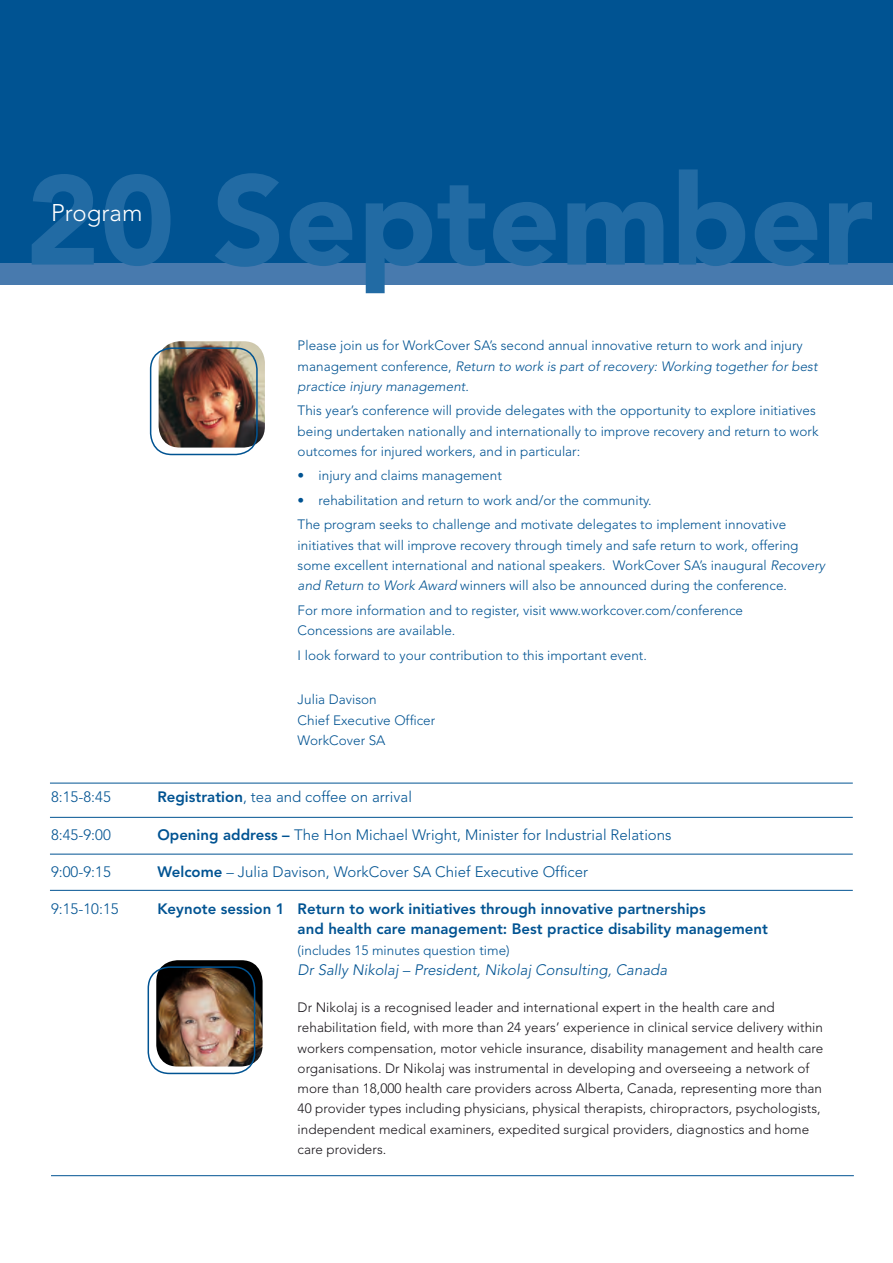
<style>
.page{position:relative;width:893px;height:1263px;background:#fff}
.page>*{position:absolute;margin:0;border:0;box-sizing:border-box;transform-origin:0 0}
.t1{font:900 125.7px "Avenir";color:#226ba4}
.t2{font:300 24px "Avenir";color:#fff}
.t3{font:300 15px "Avenir";color:#005392}
.t4{font:800 15px/20.2px "Avenir";color:#005392}
.t5{font:italic 300 15px "Avenir";color:#005392}
.t6{font:300 13.5px/20.2px "Avenir";color:#005392}
.t7{font:300 13.5px/20.2px "Avenir";color:#1a171c}
.s1{font-style:italic}
.s2{font-weight:800}
</style>
<div class="page">
<div style="left:0;top:0;width:893px;height:276px;background:#005392"></div>
<div style="left:0;top:264px;width:893px;height:21px;background:#487aae"></div>
<hr style="left:50px;top:783px;width:803px;height:1px;background:#005392">
<hr style="left:50px;top:817px;width:803px;height:1px;background:#005392">
<hr style="left:50px;top:854px;width:803px;height:1px;background:#005392">
<hr style="left:50px;top:890px;width:803px;height:1px;background:#005392">
<hr style="left:51px;top:1175px;width:803px;height:1px;background:#005392">
<img style="left:156px;top:960px;width:107px;height:106px;border-radius:21px">
<div style="left:148px;top:966px;width:107px;height:108px;border:2px solid #005392;border-radius:21px"></div>
<img style="left:159px;top:341px;width:106px;height:107px;border-radius:21px">
<div style="left:150px;top:347px;width:108px;height:108px;border:2px solid #005392;border-radius:21px"></div>
<h1 class="t1" style="left:26px;top:145px;width:849px">20 September</h1>
<h2 class="t2" style="left:51px;top:198px;width:93px">Program</h2>
<p class="t6" style="left:298px;top:336px;width:521px">Please join us for WorkCover SA’s second annual innovative return to work and injury management conference, <span class="s1">Return to work is part of recovery: Working together for best practice injury management</span>.</p>
<p class="t6" style="left:298px;top:401px;width:522px">This year’s conference will provide delegates with the opportunity to explore initiatives being undertaken nationally and internationally to improve recovery and return to work outcomes for injured workers, and in particular:</p>
<p class="t6" style="left:298px;top:466px;width:206px">• injury and claims management</p>
<p class="t6" style="left:298px;top:488px;width:490px;line-height:24.5px">• rehabilitation and return to work and/or the community.<br>The program seeks to challenge and motivate delegates to implement innovative</p>
<p class="t6" style="left:298px;top:535px;width:529px">initiatives that will improve recovery through timely and safe return to work, offering some excellent international and national speakers. WorkCover SA’s inaugural <span class="s1">Recovery and Return to Work Award</span> winners will also be announced during the conference.</p>
<p class="t6" style="left:298px;top:600px;width:447px">For more information and to register, visit www.workcover.com/conference<br>Concessions are available.</p>
<p class="t6" style="left:298px;top:645px;width:351px">I look forward to your contribution to this important event.</p>
<p class="t6" style="left:298px;top:689px;width:139px">Julia Davison<br>Chief Executive Officer<br>WorkCover SA</p>
<p class="t3" style="left:51px;top:788px;width:61px">8:15-8:45</p>
<p class="t3" style="left:157px;top:788px;width:256px"><span class="s2">Registration</span>, tea and coffee on arrival</p>
<p class="t3" style="left:51px;top:825px;width:61px">8:45-9:00</p>
<p class="t3" style="left:157px;top:825px;width:516px"><span class="s2">Opening address –</span> The Hon Michael Wright, Minister for Industrial Relations</p>
<p class="t3" style="left:51px;top:863px;width:61px">9:00-9:15</p>
<p class="t3" style="left:157px;top:863px;width:432px"><span class="s2">Welcome</span> – Julia Davison, WorkCover SA Chief Executive Officer</p>
<p class="t3" style="left:51px;top:900px;width:69px">9:15-10:15</p>
<p class="t4" style="left:298px;top:899px;width:472px;text-indent:-140px">Keynote session 1 Return to work initiatives through innovative partnerships<br>and health care management: Best practice disability management</p>
<p class="t6" style="left:298px;top:940px;width:214px">(includes 15 minutes question time)</p>
<p class="t5" style="left:298px;top:961px;width:371px">Dr Sally Nikolaj – President, Nikolaj Consulting, Canada</p>
<p class="t7" style="left:298px;top:997px;width:527px">Dr Nikolaj is a recognised leader and international expert in the health care and rehabilitation field, with more than 24 years’ experience in clinical service delivery within workers compensation, motor vehicle insurance, disability management and health care organisations. Dr Nikolaj was instrumental in developing and overseeing a network of more than 18,000 health care providers across Alberta, Canada, representing more than 40 provider types including physicians, physical therapists, chiropractors, psychologists, independent medical examiners, expedited surgical providers, diagnostics and home care providers.</p>
</div>
